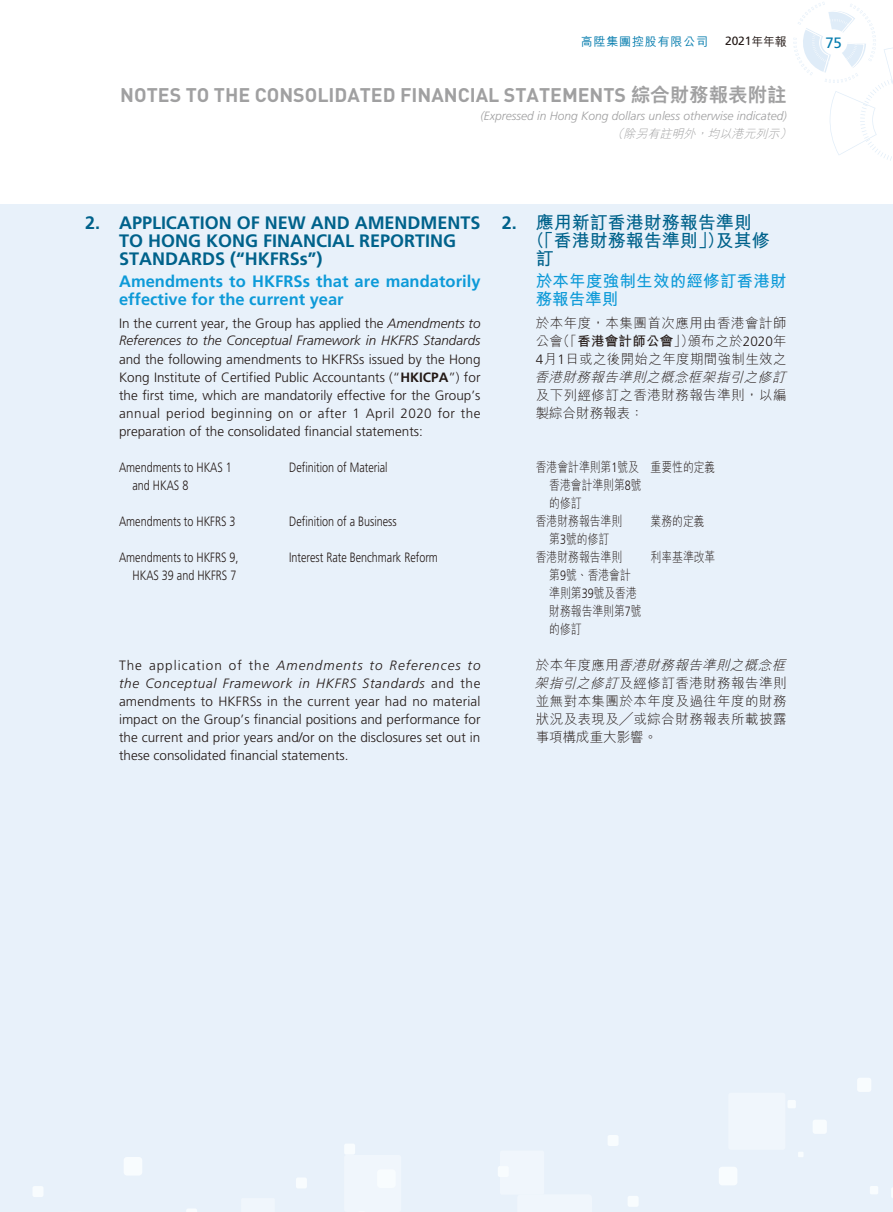
<style>
.page{position:relative;width:893px;height:1212px;background:#fff}
.page>*{position:absolute;margin:0;border:0;box-sizing:border-box;transform-origin:0 0}
.t1{font:700 19.5px "DIN";color:#a0a0a1}
.t2{font:700 18px/18px "Frutiger LT Std";color:#00628b}
.t3{font:700 18px "M Hei HK";color:#00628b}
.t4{font:700 16.5px/18px "Frutiger LT Std";letter-spacing:.005em;color:#0d9ad8}
.t5{font:700 16.5px/18px "M Hei HK";letter-spacing:.015em;color:#0d9ad8}
.t6{font:15px "Frutiger LT Std";color:#037bad}
.t7{font:300 13.5px/18px "Frutiger LT Std";color:#231916;text-align:justify}
.t8{font:300 13.5px/18px "M Hei HK";letter-spacing:.025em;color:#231916}
.t9{font:300 13.5px/18px "Frutiger LT Std";color:#231916;scale:.8 1}
.t10{font:italic 300 13.5px/17.4px "Frutiger LT Std";color:#231916}
.t11{font:300 13.5px/18px "M Hei HK";color:#231916;scale:.8 1}
.t12{font:300 13.5px "M Hei HK";letter-spacing:.025em;color:#231916;scale:.8 1}
.t13{font:italic 300 12px "Frutiger LT Std";color:#a0a0a1}
.t14{font:italic 300 12px "M Hei HK";color:#a0a0a1}
.t15{font:500 12px "M Hei HK";letter-spacing:.07em;color:#037bad}
.t16{font:12px "Frutiger LT Std";color:#231916}
.s1{font-family:"M Hei HK";font-weight:500}
.s2{font-family:"M Hei HK";font-weight:800}
.s3{font-style:normal}
.s4{font-weight:700}
.s5{font-style:italic}
.s6{font-family:"Frutiger LT Std"}
</style>
<div class="page">
<div style="left:0;top:204px;width:893px;height:1008px;background:#e8f1fa"></div>
<div style="left:500px;top:1150px;width:44px;height:45px;background:#f0f6fc;border-radius:2px"></div>
<div style="left:344px;top:1155px;width:57px;height:57px;background:#f0f6fc;border-radius:3px"></div>
<div style="left:728px;top:1093px;width:57px;height:57px;background:#f0f6fc;border-radius:3px"></div>
<svg style="left:793px;top:2px;width:100px;height:159px"></svg>
<div style="left:32px;top:1186px;width:12px;height:11px;background:#f8fcfe;border-radius:2px"></div>
<div style="left:296px;top:1177px;width:11px;height:11px;background:#f8fcfe;border-radius:2px"></div>
<svg style="left:186px;top:1209px;width:11px;height:3px"></svg>
<div style="left:124px;top:1157px;width:18px;height:18px;background:#f8fcfe;border-radius:3px"></div>
<div style="left:628px;top:1196px;width:11px;height:11px;background:#f8fcfe;border-radius:2px"></div>
<svg style="left:891px;top:1188px;width:2px;height:10px"></svg>
<div style="left:719px;top:1167px;width:18px;height:18px;background:#f8fcfe;border-radius:3px"></div>
<div style="left:344px;top:1143px;width:11px;height:11px;background:#f8fcfe;border-radius:2px"></div>
<div style="left:608px;top:1135px;width:11px;height:11px;background:#f8fcfe;border-radius:2px"></div>
<div style="left:498px;top:1166px;width:11px;height:11px;background:#f8fcfe;border-radius:2px"></div>
<div style="left:377px;top:1169px;width:19px;height:19px;background:#f8fcfe;border-radius:3px"></div>
<div style="left:787px;top:1100px;width:9px;height:8px;background:#f8fcfe;border-radius:2px"></div>
<div style="left:870px;top:1186px;width:8px;height:8px;background:#f8fcfe;border-radius:2px"></div>
<svg style="left:798px;top:1152px;width:5px;height:5px"></svg>
<div style="left:813px;top:1119px;width:14px;height:15px;background:#f8fcfe;border-radius:3px"></div>
<div style="left:857px;top:1078px;width:14px;height:14px;background:#f8fcfe;border-radius:3px"></div>
<p class="t15" style="left:581px;top:33px;width:129px">高陞集團控股有限公司</p>
<p class="t16" style="left:725px;top:34px;width:63px">2021<span class="s1">年年報</span></p>
<p class="t6" style="left:825px;top:34px;width:18px">75</p>
<h1 class="t1" style="left:120px;top:83px;width:668px">NOTES TO THE CONSOLIDATED FINANCIAL STATEMENTS <span class="s2">綜合財務報表附註</span></h1>
<p class="t13" style="left:481px;top:109px;width:308px">(Expressed in Hong Kong dollars unless otherwise indicated)</p>
<p class="t14" style="left:611px;top:127px;width:185px">（除另有註明外，均以港元列示）</p>
<h2 class="t2" style="left:119px;top:214px;width:363px;text-indent:-34px">2. APPLICATION OF NEW AND AMENDMENTS<br>TO HONG KONG FINANCIAL REPORTING<br>STANDARDS (“HKFRSs”)</h2>
<p class="t4" style="left:119px;top:272px;width:363px">Amendments to HKFRSs that are mandatorily effective for the current year</p>
<p class="t10" style="left:119px;top:315px;width:363px"><span class="s3">In the current year, the Group has applied the</span> Amendments to<br>References to the Conceptual Framework in HKFRS Standards</p>
<p class="t7" style="left:119px;top:350px;width:363px">and the following amendments to HKFRSs issued by the Hong Kong Institute of Certified Public Accountants (“<span class="s4">HKICPA</span>”) for the first time, which are mandatorily effective for the Group’s annual period beginning on or after 1 April 2020 for the preparation of the consolidated financial statements:</p>
<p class="t9" style="left:133px;top:458px;width:126px;text-indent:-13px">Amendments to HKAS 1 and HKAS 8</p>
<p class="t9" style="left:289px;top:458px;width:124px">Definition of Material</p>
<p class="t9" style="left:119px;top:512px;width:147px">Amendments to HKFRS 3</p>
<p class="t9" style="left:289px;top:512px;width:136px">Definition of a Business</p>
<p class="t9" style="left:119px;top:548px;width:151px;text-align:right">Amendments to HKFRS 9,<br>HKAS 39 and HKFRS 7</p>
<p class="t9" style="left:289px;top:548px;width:188px">Interest Rate Benchmark Reform</p>
<p class="t7" style="left:119px;top:656px;width:363px">The application of the <span class="s5">Amendments to References to the Conceptual Framework in HKFRS Standards</span> and the amendments to HKFRSs in the current year had no material impact on the Group’s financial positions and performance for the current and prior years and/or on the disclosures set out in these consolidated financial statements.</p>
<h2 class="t3" style="left:502px;top:209px;width:252px"><span class="s6">2.</span> 應用新訂香港財務報告準則</h2>
<h2 class="t3" style="left:527px;top:227px;width:245px">（「香港財務報告準則」）及其修</h2>
<h2 class="t3" style="left:536px;top:245px;width:19px">訂</h2>
<p class="t5" style="left:536px;top:271px;width:252px">於本年度強制生效的經修訂香港財務報告準則</p>
<p class="t8" style="left:534px;top:314px;width:256px">於本年度，本集團首次應用由香港會計師公會（「<span class="s4">香港會計師公會</span>」）頒布之於<span class="s6">2020</span>年<br><span class="s6">4</span>月<span class="s6">1</span>日或之後開始之年度期間強制生效之<span class="s5">香港財務報告準則之概念框架指引之修訂</span></p>
<p class="t8" style="left:536px;top:386px;width:252px">及下列經修訂之香港財務報告準則，以編製綜合財務報表：</p>
<p class="t11" style="left:549px;top:458px;width:117px;text-indent:-13px">香港會計準則第<span class="s6">1</span>號及香港會計準則第<span class="s6">8</span>號的修訂</p>
<p class="t12" style="left:651px;top:460px;width:83px">重要性的定義</p>
<p class="t11" style="left:536px;top:512px;width:110px;text-align:center">香港財務報告準則第<span class="s6">3</span>號的修訂</p>
<p class="t12" style="left:651px;top:514px;width:69px">業務的定義</p>
<p class="t11" style="left:549px;top:548px;width:117px;text-indent:-13px">香港財務報告準則第<span class="s6">9</span>號、香港會計準則第<span class="s6">39</span>號及香港財務報告準則第<span class="s6">7</span>號的修訂</p>
<p class="t12" style="left:651px;top:550px;width:83px">利率基準改革</p>
<p class="t8" style="left:534px;top:656px;width:256px">於本年度應用<span class="s5">香港財務報告準則之概念框架指引之修訂</span>及經修訂香港財務報告準則並無對本集團於本年度及過往年度的財務狀況及表現及╱或綜合財務報表所載披露事項構成重大影響。</p>
</div>
